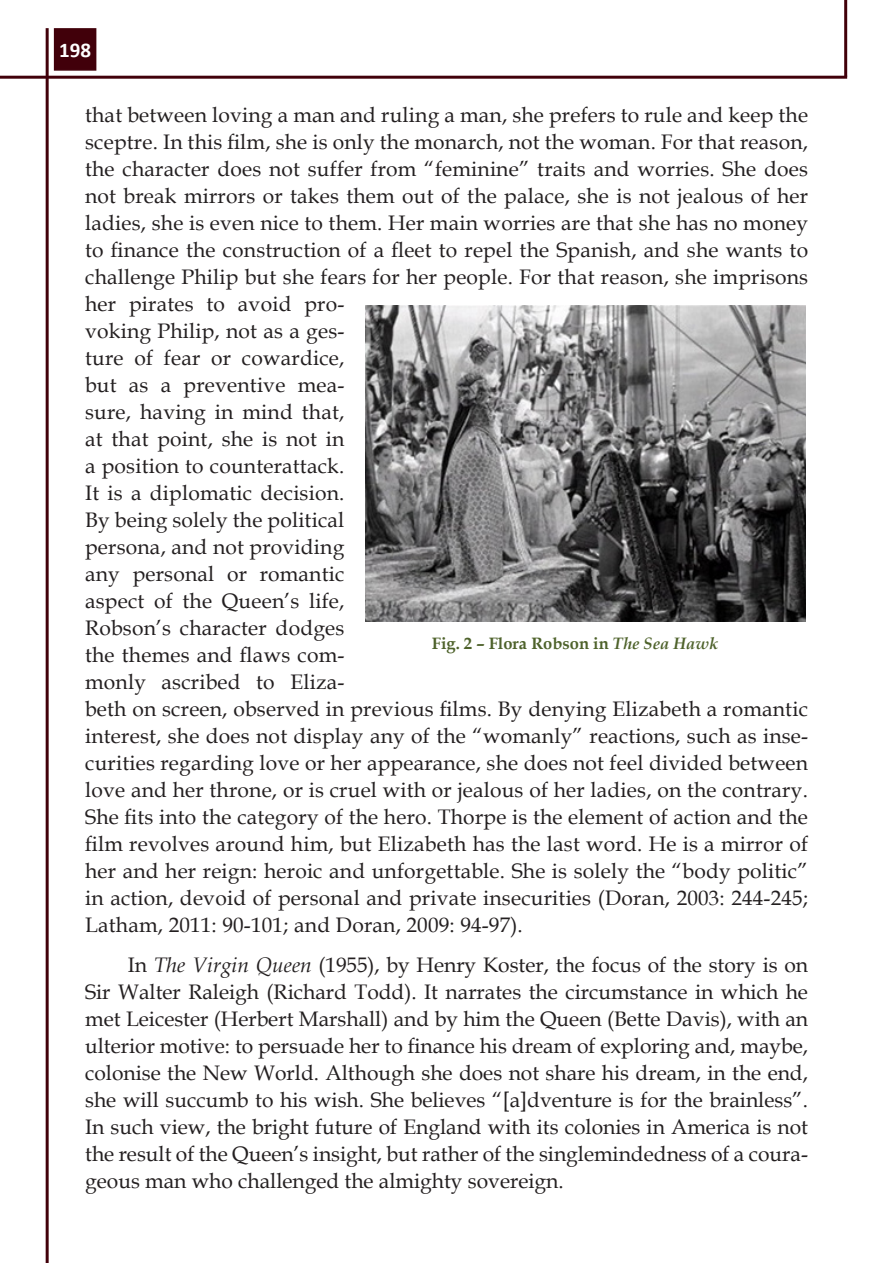
<style>
.page{position:relative;width:893px;height:1263px;background:#fff}
.page>*{position:absolute;margin:0;border:0;box-sizing:border-box;transform-origin:0 0}
.t1{font:21px/27px "Book Antiqua";letter-spacing:.01em;color:#231f20}
.t2{font:700 21px "Calibri";color:#fff}
.t3{font:700 16.5px "Book Antiqua";color:#4e622b}
.s1{font-style:italic}
</style>
<div class="page">
<hr style="left:46px;top:28px;width:3px;height:1235px;background:#41000a">
<hr style="left:0;top:76px;width:847px;height:3px;background:#41000a">
<div style="left:54px;top:28px;width:42px;height:43px;background:#41000a;border:2px solid #41000a"></div>
<hr style="left:844px;top:0;width:3px;height:77px;background:#41000a">
<img style="left:365px;top:305px;width:441px;height:316px">
<p class="t2" style="left:59px;top:36px;width:33px">198</p>
<p class="t1" style="left:85px;top:100px;width:724px">that between loving a man and ruling a man, she prefers to rule and keep the sceptre. In this film, she is only the monarch, not the woman. For that reason, the character does not suffer from “feminine” traits and worries. She does not break mirrors or takes them out of the palace, she is not jealous of her ladies, she is even nice to them. Her main worries are that she has no money to finance the construction of a fleet to repel the Spanish, and she wants to challenge Philip but she fears for her people. For that reason, she imprisons her pirates to avoid pro-<br>voking Philip, not as a ges-<br>ture of fear or cowardice,<br>but as a preventive mea-<br>sure, having in mind that,<br>at that point, she is not in<br>a position to counterattack.<br>It is a diplomatic decision.<br>By being solely the political<br>persona, and not providing<br>any personal or romantic<br>aspect of the Queen’s life,<br>Robson’s character dodges<br>the themes and flaws com-<br>monly ascribed to Eliza-<br>beth on screen, observed in previous films. By denying Elizabeth a romantic interest, she does not display any of the “womanly” reactions, such as inse&shy;curities regarding love or her appearance, she does not feel divided between love and her throne, or is cruel with or jealous of her ladies, on the contrary.<br>She fits into the category of the hero. Thorpe is the element of action and the film revolves around him, but Elizabeth has the last word. He is a mirror of her and her reign: heroic and unforgettable. She is solely the “body politic” in action, devoid of personal and private insecurities (Doran, 2003: 244-245; Latham, 2011: 90-101; and Doran, 2009: 94-97).</p>
<p class="t1" style="left:85px;top:950px;width:724px;text-align:justify;text-indent:43px">In <span class="s1">The Virgin Queen</span> (1955), by Henry Koster, the focus of the story is on Sir Walter Raleigh (Richard Todd). It narrates the circumstance in which he met Leicester (Herbert Marshall) and by him the Queen (Bette Davis), with an ulterior motive: to persuade her to finance his dream of exploring and, maybe, colonise the New World. Although she does not share his dream, in the end, she will succumb to his wish. She believes “[a]dventure is for the brainless”.<br>In such view, the bright future of England with its colonies in America is not the result of the Queen’s insight, but rather of the singlemindedness of a coura&shy;geous man who challenged the almighty sovereign.</p>
<p class="t3" style="left:432px;top:632px;width:288px">Fig. 2 – Flora Robson in <span class="s1">The Sea Hawk</span></p>
</div>
